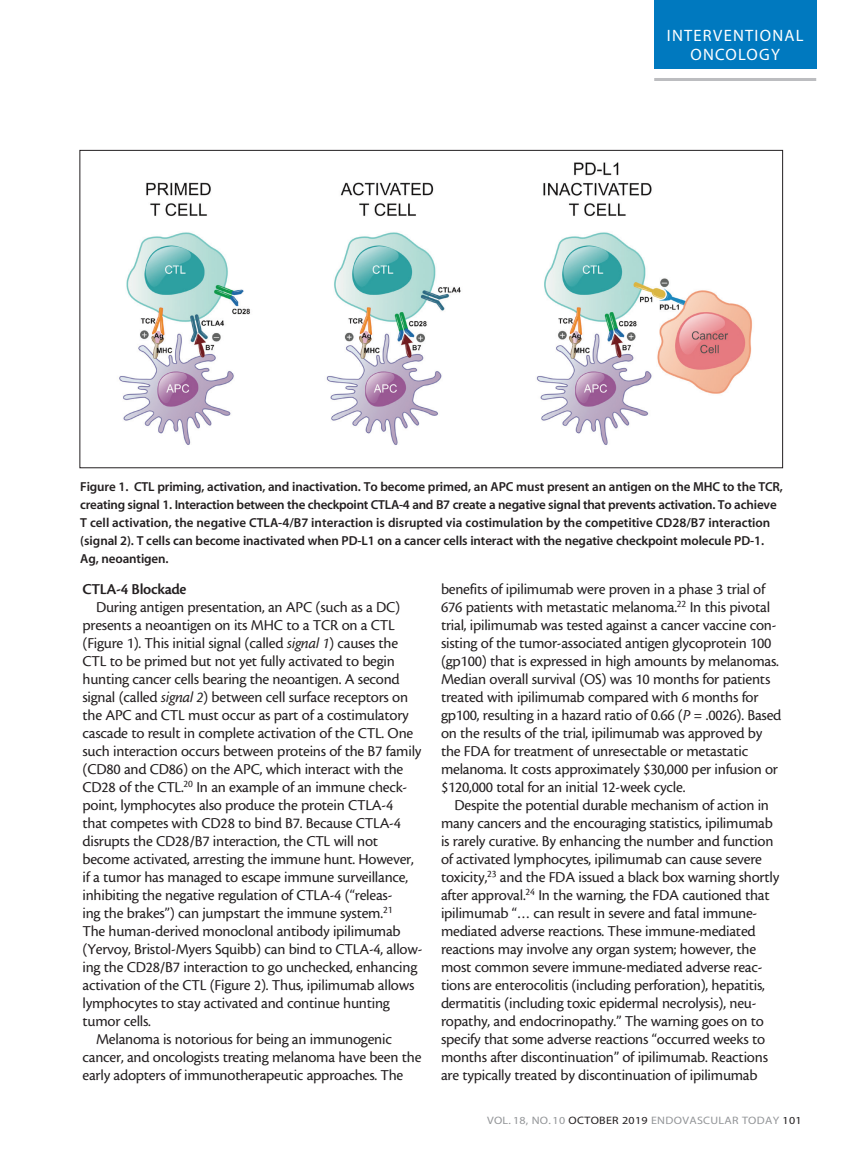
<style>
.page{position:relative;width:864px;height:1161px;background:#fff}
.page>*{position:absolute;margin:0;border:0;box-sizing:border-box;transform-origin:0 0}
.t1{font:16.5px/18.3px "Myriad MM 400 600";letter-spacing:.075em;color:#fff;text-align:center}
.body{font:15.75px/18px "Cronos MM 408 10";letter-spacing:-.015em;color:#231f20}
.Subhead_2{font:15.75px "Cronos MM 574 10";letter-spacing:-.02em;color:#231f20}
.t2{font:13.05px/18px "Myriad MM 565 600";letter-spacing:-.01em;color:#231f20}
.t3{font:10.8px "Myriad MM 400 600";letter-spacing:.025em;color:#939598;scale:1.11 1}
.s1{font-family:"Cronos MM It 408 10"}
.s2{color:#231f20}
</style>
<div class="page">
<div style="left:654px;top:0;width:162px;height:69px;background:#0079bf"></div>
<hr style="left:654px;top:78px;width:162px;height:3px;background:#bcbdc0">
<img style="left:119px;top:162px;width:633px;height:283px">
<p class="t1" style="left:667px;top:28px;width:138px">INTERVENTIONAL<br>ONCOLOGY</p>
<p class="t2" style="left:80px;top:478px;width:704px">Figure 1. CTL priming, activation, and inactivation. To become primed, an APC must present an antigen on the MHC to the TCR, creating signal 1. Interaction between the checkpoint CTLA-4 and B7 create a negative signal that prevents activation. To achieve T cell activation, the negative CTLA-4/B7 interaction is disrupted via costimulation by the competitive CD28/B7 interaction (signal 2). T cells can become inactivated when PD-L1 on a cancer cells interact with the negative checkpoint molecule PD-1.<br>Ag, neoantigen.</p>
<p class="Subhead_2" style="left:82px;top:581px;width:106px">CTLA-4 Blockade</p>
<p class="body" style="left:82px;top:598px;width:341px;text-indent:14px">During antigen presentation, an APC (such as a DC) presents a neoantigen on its MHC to a TCR on a CTL (Figure 1). This initial signal (called <span class="s1">signal 1</span>) causes the CTL to be primed but not yet fully activated to begin hunting cancer cells bearing the neoantigen. A second signal (called <span class="s1">signal 2</span>) between cell surface receptors on the APC and CTL must occur as part of a costimulatory cascade to result in complete activation of the CTL. One such interaction occurs between proteins of the B7 family (CD80 and CD86) on the APC, which interact with the CD28 of the CTL.<sup>20</sup> In an example of an immune check&shy;point, lymphocytes also produce the protein CTLA-4<br>that competes with CD28 to bind B7. Because CTLA‑4 disrupts the CD28/B7 interaction, the CTL will not become activated, arresting the immune hunt. However, if a tumor has managed to escape immune surveillance, inhibiting the negative regulation of CTLA-4 (“releas-<br>ing the brakes”) can jumpstart the immune system.<sup>21<br></sup>The human-derived monoclonal antibody ipilimumab (Yervoy, Bristol-Myers Squibb) can bind to CTLA-4, allow&shy;ing the CD28/B7 interaction to go unchecked, enhancing activation of the CTL (Figure 2). Thus, ipilimumab allows lymphocytes to stay activated and continue hunting tumor cells.</p>
<p class="body" style="left:82px;top:1030px;width:340px;text-indent:14px">Melanoma is notorious for being an immunogenic cancer, and oncologists treating melanoma have been the early adopters of immunotherapeutic approaches. The</p>
<p class="body" style="left:441px;top:580px;width:342px">benefits of ipilimumab were proven in a phase 3 trial of 676 patients with metastatic melanoma.<sup>22</sup> In this pivotal trial, ipilimumab was tested against a cancer vaccine con&shy;sisting of the tumor-associated antigen glycoprotein 100 (gp100) that is expressed in high amounts by melanomas.<br>Median overall survival (OS) was 10 months for patients treated with ipilimumab compared with 6 months for gp100, resulting in a hazard ratio of 0.66 (<span class="s1">P</span> = .0026). Based on the results of the trial, ipilimumab was approved by the FDA for treatment of unresectable or metastatic melanoma. It costs approximately $30,000 per infusion or $120,000 total for an initial 12-week cycle.</p>
<p class="body" style="left:441px;top:796px;width:340px;text-indent:14px">Despite the potential durable mechanism of action in many cancers and the encouraging statistics, ipilimumab is rarely curative. By enhancing the number and function of activated lymphocytes, ipilimumab can cause severe toxicity,<sup>23</sup> and the FDA issued a black box warning shortly after approval.<sup>24</sup> In the warning, the FDA cautioned that ipilimumab “… can result in severe and fatal immune&shy;mediated adverse reactions. These immune-mediated reactions may involve any organ system; however, the most common severe immune-mediated adverse reac&shy;tions are enterocolitis (including perforation), hepatitis, dermatitis (including toxic epidermal necrolysis), neu&shy;ropathy, and endocrinopathy.” The warning goes on to specify that some adverse reactions “occurred weeks to months after discontinuation” of ipilimumab. Reactions are typically treated by discontinuation of ipilimumab</p>
<p class="t3" style="left:487px;top:1115px;width:285px">VOL. 18, NO. 10 <span class="s2">OCTOBER 2019</span> ENDOVASCULAR TODAY <span class="s2">101</span></p>
</div>
